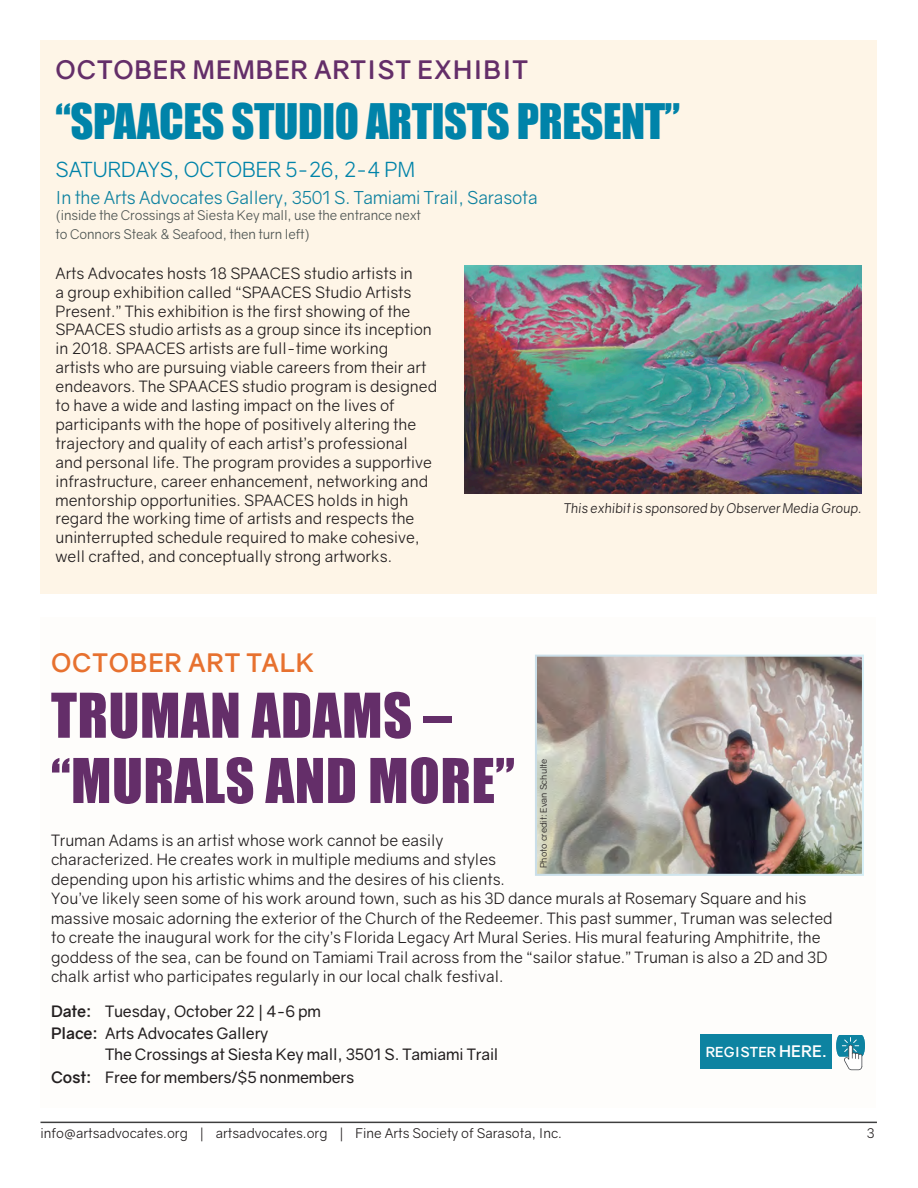
<style>
.page{position:relative;width:918px;height:1188px;background:#fff}
.page>*{position:absolute;margin:0;border:0;box-sizing:border-box;transform-origin:0 0}
.t1{font:57px "Impact";letter-spacing:.01em;color:#642e69}
.t2{font:45px "Impact";letter-spacing:-.01em;color:#0083a9}
.t3{font:700 25.5px "Gravity";letter-spacing:.03em;color:#642e69}
.t4{font:700 25.5px "Gravity";letter-spacing:.03em;color:#e7712f}
.t5{font:21px "Gravity";color:#0083a9}
.t6{font:18px "Gravity";letter-spacing:-.01em;color:#0f82a0}
.t7{font:15.75px/18.9px "Gravity";color:#231f20}
.t8{font:15.75px "Gravity";letter-spacing:-.01em;color:#231f20}
.t9{font:700 13.8px "Gravity";letter-spacing:.01em;color:#fff}
.t10{font:13.5px "Gravity";letter-spacing:-.01em;color:#4d5452}
.t11{font:13.5px "Gravity";color:#231f20}
.t12{font:italic 13.5px "Gravity";color:#231f20}
.t13{font:9px "Gravity";color:#231f20}
.s1{font-weight:700}
.s2{font-size:15.9px}
</style>
<div class="page">
<div style="left:40px;top:40px;width:838px;height:554px;background:#fef3e2"></div>
<hr style="left:40px;top:1122px;width:837px;height:1px;background:#3e3e3f">
<div style="left:40px;top:618px;width:836px;height:490px;background:#fefdfa"></div>
<svg style="left:836px;top:1035px;width:29px;height:35px"></svg>
<div style="left:700px;top:1035px;width:132px;height:34px;background:#0d83a1"></div>
<img style="left:538px;top:658px;width:323px;height:215px">
<div style="left:535px;top:655px;width:329px;height:221px;border:2px solid #fff"></div>
<img style="left:464px;top:266px;width:397px;height:228px">
<p class="t3" style="left:56px;top:53px;width:474px">OCTOBER MEMBER ARTIST EXHIBIT</p>
<p class="t2" style="left:56px;top:87px;width:626px">“SPAACES STUDIO ARTISTS PRESENT”</p>
<p class="t5" style="left:56px;top:156px;width:361px">SATURDAYS, OCTOBER 5-26, 2-4 PM</p>
<p class="t6" style="left:56px;top:186px;width:484px">In the Arts Advocates Gallery, 3501 S. Tamiami Trail, Sarasota</p>
<p class="t10" style="left:56px;top:207px;width:367px">(inside the Crossings at Siesta Key mall, use the entrance next</p>
<p class="t10" style="left:56px;top:226px;width:256px">to Connors Steak &amp; Seafood, then turn left)</p>
<p class="t7" style="left:56px;top:264px;width:383px">Arts Advocates hosts 18 SPAACES studio artists in<br>a group exhibition called “SPAACES Studio Artists Present.” This exhibition is the first showing of the SPAACES studio artists as a group since its inception in 2018. SPAACES artists are full-time working<br>artists who are pursuing viable careers from their art endeavors. The SPAACES studio program is designed to have a wide and lasting impact on the lives of participants with the hope of positively altering the trajectory and quality of each artist’s professional and personal life. The program provides a supportive infrastructure, career enhancement, networking and mentorship opportunities. SPAACES holds in high regard the working time of artists and respects the uninterrupted schedule required to make cohesive, well crafted, and conceptually strong artworks.</p>
<p class="t12" style="left:564px;top:500px;width:299px">This exhibit is sponsored by Observer Media Group.</p>
<p class="t4" style="left:51px;top:647px;width:264px">OCTOBER ART TALK</p>
<p class="t1" style="left:51px;top:671px;width:402px">TRUMAN ADAMS –</p>
<p class="t1" style="left:51px;top:736px;width:465px">“MURALS AND MORE”</p>
<p class="t7" style="left:51px;top:830px;width:783px;line-height:19.5px">Truman Adams is an artist whose work cannot be easily<br>characterized. He creates work in multiple mediums and styles<br>depending upon his artistic whims and the desires of his clients.<br>You’ve likely seen some of his work around town, such as his 3D dance murals at Rosemary Square and his massive mosaic adorning the exterior of the Church of the Redeemer. This past summer, Truman was selected to create the inaugural work for the city’s Florida Legacy Art Mural Series. His mural featuring Amphitrite, the goddess of the sea, can be found on Tamiami Trail across from the “sailor statue.” Truman is also a 2D and 3D chalk artist who participates regularly in our local chalk festival.</p>
<p class="t8" style="left:51px;top:1001px;width:272px"><span class="s1">Date:</span> Tuesday, October 22 | 4-6 pm</p>
<p class="t8" style="left:51px;top:1024px;width:219px"><span class="s1">Place:</span> Arts Advocates Gallery</p>
<p class="t8" style="left:105px;top:1045px;width:395px">The Crossings at Siesta Key mall, 3501 S. Tamiami Trail</p>
<p class="t8" style="left:51px;top:1067px;width:305px"><span class="s1">Cost:</span> Free for members/$5 nonmembers</p>
<p class="t13" style="left:538px;top:868px;width:112px;rotate:-90deg">Photo credit: Evan Schulte</p>
<p class="t9" style="left:706px;top:1043px;width:123px">REGISTER <span class="s2">HERE.</span></p>
<p class="t11" style="left:40px;top:1125px;width:523px">info@artsadvocates.org | artsadvocates.org | Fine Arts Society of Sarasota, Inc.</p>
<p class="t11" style="left:867px;top:1125px;width:9px">3</p>
</div>
